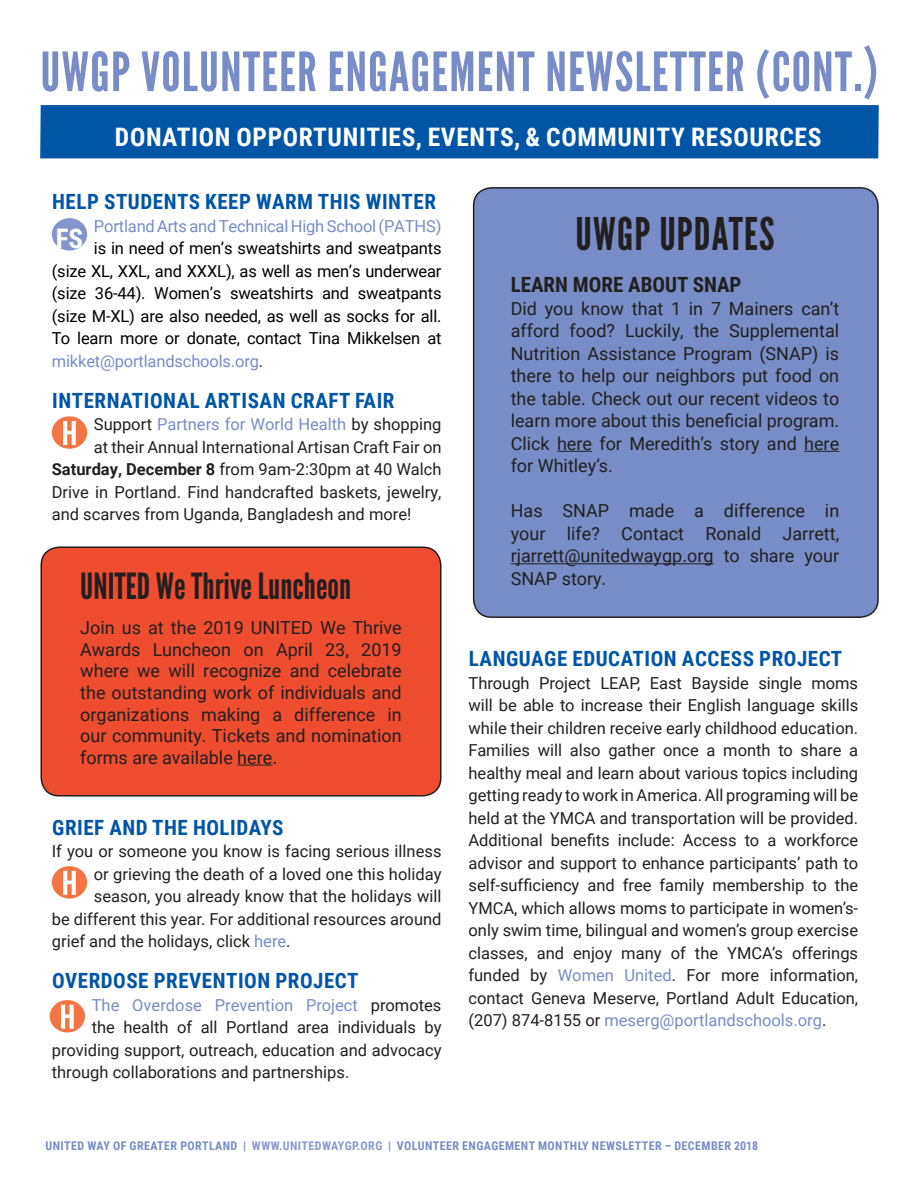
<style>
.page{position:relative;width:918px;height:1188px;background:#fff}
.page>*{position:absolute;margin:0;border:0;box-sizing:border-box;transform-origin:0 0}
.t1{font:54px "League Gothic";letter-spacing:.025em;color:#788dc7}
.Subtitle_Opportunity{font:45px "League Gothic";letter-spacing:.025em;color:#231f20}
.t2{font:36px "League Gothic";color:#231f20}
.t3{font:700 27px "Roboto Condensed";color:#fff}
.Title_Opportunity{font:700 25.5px "Roboto Condensed";letter-spacing:.025em;color:#fff}
.Title_Opportunity-2{font:700 21px "Roboto Condensed";letter-spacing:.025em;color:#0155a7}
.Body_-_Main_text{font:700 21px "Roboto Condensed";color:#231f20}
.Body_-_Main_text-2{font:18px/22.5px "Roboto";color:#231f20;text-align:justify}
.Body_-_Main_text-3{font:16.5px/22.5px "Roboto";color:#231f20;text-align:justify}
.Body_-_Main_text-4{font:16.5px "Roboto";letter-spacing:-.01em;color:#000}
.Body_-_Main_text-5{font:16.5px "Roboto";letter-spacing:-.005em;color:#788dc7}
.t4{font:700 12px "Roboto Condensed";letter-spacing:.035em;color:#788dc7}
.s1{font-size:59.4px}
.s2{color:#231f20}
.s3{font-weight:700}
.s4{color:#788dc7}
.s5{color:#899ace}
</style>
<div class="page">
<div style="left:40px;top:105px;width:839px;height:54px;background:#0155a7"></div>
<div style="left:474px;top:188px;width:404px;height:429px;background:#788dc7;border-radius:18px"></div>
<div style="left:473px;top:187px;width:406px;height:431px;border:2px solid #231f20;border-radius:18px"></div>
<hr style="left:557px;top:451px;width:35px;height:1px;background:#231f20">
<hr style="left:804px;top:451px;width:35px;height:1px;background:#231f20">
<hr style="left:511px;top:563px;width:203px;height:1px;background:#231f20">
<div style="left:41px;top:547px;width:400px;height:249px;background:#ef4d30;border-radius:18px"></div>
<div style="left:40px;top:546px;width:402px;height:251px;border:2px solid #231f20;border-radius:18px"></div>
<hr style="left:237px;top:765px;width:35px;height:1px;background:#231f20">
<div style="left:52px;top:218px;width:35px;height:33px;background:#8395cb;border-radius:50%"></div>
<div style="left:52px;top:416px;width:35px;height:33px;background:#f37543;border-radius:50%"></div>
<svg style="left:63px;top:421px;width:13px;height:24px"></svg>
<div style="left:52px;top:866px;width:35px;height:33px;background:#f37543;border-radius:50%"></div>
<svg style="left:63px;top:871px;width:13px;height:24px"></svg>
<div style="left:50px;top:1000px;width:35px;height:32px;background:#f37543;border-radius:50%"></div>
<svg style="left:61px;top:1005px;width:13px;height:24px"></svg>
<h1 class="t1" style="left:40px;top:40px;width:839px">UWGP VOLUNTEER ENGAGEMENT NEWSLETTER (CONT<span class="s1">.)</span></h1>
<p class="Title_Opportunity" style="left:115px;top:119px;width:708px">DONATION OPPORTUNITIES, EVENTS, &amp; COMMUNITY RESOURCES</p>
<p class="Title_Opportunity-2" style="left:52px;top:187px;width:385px">HELP STUDENTS KEEP WARM THIS WINTER</p>
<p class="Body_-_Main_text-5" style="left:94px;top:214px;width:349px">Portland Arts and Technical High School (PATHS)</p>
<p class="Body_-_Main_text-4" style="left:94px;top:237px;width:349px">is in need of men’s sweatshirts and sweatpants</p>
<p class="Body_-_Main_text-4" style="left:52px;top:259px;width:391px">(size XL, XXL, and XXXL), as well as men’s underwear</p>
<p class="Body_-_Main_text-4" style="left:52px;top:282px;width:391px">(size 36-44). Women’s sweatshirts and sweatpants</p>
<p class="Body_-_Main_text-4" style="left:52px;top:304px;width:391px">(size M-XL) are also needed, as well as socks for all.</p>
<p class="Body_-_Main_text-4" style="left:52px;top:327px;width:391px">To learn more or donate, contact Tina Mikkelsen at</p>
<p class="Body_-_Main_text-5" style="left:52px;top:349px;width:213px">mikket@portlandschools.org<span class="s2">.</span></p>
<p class="Title_Opportunity-2" style="left:52px;top:386px;width:344px">INTERNATIONAL ARTISAN CRAFT FAIR</p>
<p class="Body_-_Main_text-5" style="left:94px;top:413px;width:349px"><span class="s2">Support</span> Partners for World Health <span class="s2">by shopping</span></p>
<p class="Body_-_Main_text-3" style="left:94px;top:435px;width:349px">at their Annual International Artisan Craft Fair on</p>
<p class="Body_-_Main_text-3" style="left:52px;top:458px;width:391px"><span class="s3">Saturday, December 8</span> from 9am-2:30pm at 40 Walch</p>
<p class="Body_-_Main_text-3" style="left:52px;top:480px;width:391px">Drive in Portland. Find handcrafted baskets, jewelry,</p>
<p class="Body_-_Main_text-3" style="left:52px;top:503px;width:361px">and scarves from Uganda, Bangladesh and more!</p>
<p class="t3" style="left:56px;top:219px;width:29px">FS</p>
<p class="t2" style="left:80px;top:565px;width:272px">UNITED We Thrive Luncheon</p>
<p class="Body_-_Main_text-2" style="left:80px;top:616px;width:323px;line-height:21.6px">Join us at the 2019 UNITED We Thrive Awards Luncheon on April 23, 2019 where we will recognize and celebrate the outstanding work of individuals and organizations making a difference in our community. Tickets and nomination forms are available here.</p>
<p class="Title_Opportunity-2" style="left:52px;top:812px;width:233px">GRIEF AND THE HOLIDAYS</p>
<p class="Body_-_Main_text-3" style="left:52px;top:839px;width:391px">If you or someone you know is facing serious illness</p>
<p class="Body_-_Main_text-3" style="left:94px;top:862px;width:349px">or grieving the death of a loved one this holiday</p>
<p class="Body_-_Main_text-3" style="left:94px;top:884px;width:349px">season, you already know that the holidays will</p>
<p class="Body_-_Main_text-3" style="left:52px;top:907px;width:391px">be different this year. For additional resources around</p>
<p class="Body_-_Main_text-3" style="left:52px;top:929px;width:240px">grief and the holidays, click <span class="s4">here</span>.</p>
<p class="Title_Opportunity-2" style="left:52px;top:966px;width:308px">OVERDOSE PREVENTION PROJECT</p>
<p class="Body_-_Main_text-5" style="left:92px;top:993px;width:351px">The Overdose Prevention Project <span class="s2">promotes</span></p>
<p class="Body_-_Main_text-3" style="left:92px;top:1016px;width:351px">the health of all Portland area individuals by</p>
<p class="Body_-_Main_text-3" style="left:52px;top:1038px;width:391px">providing support, outreach, education and advocacy</p>
<p class="Body_-_Main_text-3" style="left:52px;top:1061px;width:299px">through collaborations and partnerships.</p>
<p class="Subtitle_Opportunity" style="left:576px;top:207px;width:200px">UWGP UPDATES</p>
<p class="Body_-_Main_text" style="left:511px;top:270px;width:232px">LEARN MORE ABOUT SNAP</p>
<p class="Body_-_Main_text-2" style="left:511px;top:297px;width:330px">Did you know that 1 in 7 Mainers can’t afford food? Luckily, the Supplemental Nutrition Assistance Program (SNAP) is there to help our neighbors put food on the table. Check out our recent videos to learn more about this beneficial program.<br>Click here for Meredith’s story and here for Whitley’s.</p>
<p class="Body_-_Main_text-2" style="left:511px;top:499px;width:330px">Has SNAP made a difference in your life? Contact Ronald Jarrett, rjarrett@unitedwaygp.org to share your SNAP story.</p>
<p class="Title_Opportunity-2" style="left:469px;top:644px;width:375px">LANGUAGE EDUCATION ACCESS PROJECT</p>
<p class="Body_-_Main_text-3" style="left:469px;top:671px;width:391px">Through Project LEAP, East Bayside single moms will be able to increase their English language skills while their children receive early childhood education.<br>Families will also gather once a month to share a healthy meal and learn about various topics including getting ready to work in America. All programing will be held at the YMCA and transportation will be provided.<br>Additional benefits include: Access to a workforce advisor and support to enhance participants’ path to self-sufficiency and free family membership to the YMCA, which allows moms to participate in women’s&shy;only swim time, bilingual and women’s group exercise classes, and enjoy many of the YMCA’s offerings funded by <span class="s4">Women United</span>. For more information, contact Geneva Meserve, Portland Adult Education, (207) 874-8155 or <span class="s4">meserg@portlandschools.org</span>.</p>
<p class="t4" style="left:46px;top:1137px;width:714px">UNITED WAY OF GREATER PORTLAND | <span class="s5">WWW.UNITEDWAYGP.ORG</span> | VOLUNTEER ENGAGEMENT MONTHLY NEWSLETTER – DECEMBER 2018</p>
</div>
